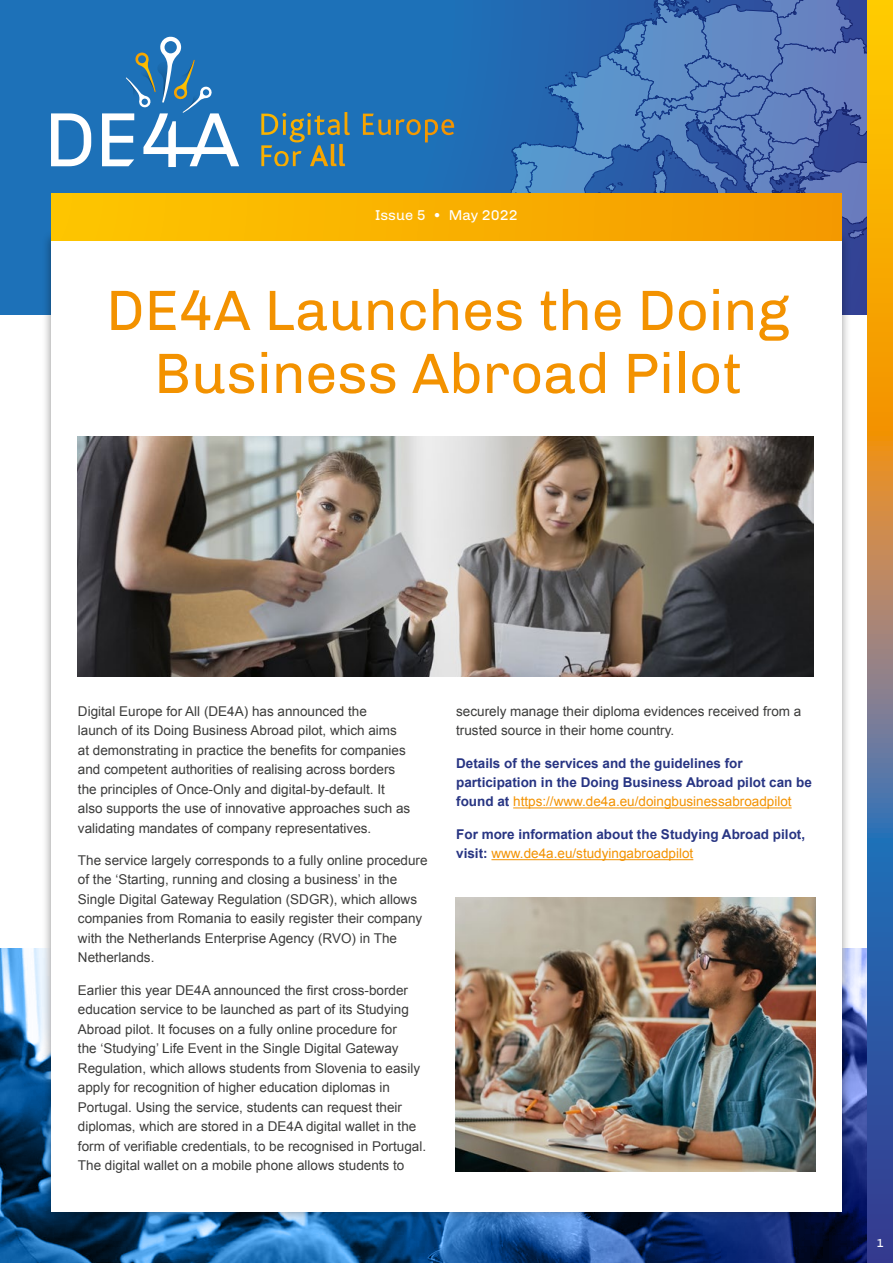
<style>
.page{position:relative;width:893px;height:1263px;background:#fff}
.page>*{position:absolute;margin:0;border:0;box-sizing:border-box;transform-origin:0 0}
.t1{font:57px/63px "Chivo";color:#f39200;text-align:center}
.t2{font:14.55px "Chivo";color:#fff}
.t3{font:13.5px/19.5px "Arial";color:#3c3c3b}
.t4{font:700 13.5px/19.5px "Arial";color:#283583}
.t5{font:12px "Chivo";color:#fff}
.s1{font-weight:400;color:#f39200}
</style>
<div class="page">
<img style="left:0;top:948px;width:867px;height:315px">
<div style="left:0;top:0;width:893px;height:315px;background:#1d71b8"></div>
<div style="left:42px;top:230px;width:809px;height:991px;background:#000;opacity:.4"></div>
<div style="left:51px;top:239px;width:791px;height:973px;background:#fff"></div>
<svg style="left:510px;top:0;width:357px;height:239px"></svg>
<svg style="left:363px;top:114px;width:91px;height:28px"></svg>
<svg style="left:261px;top:112px;width:89px;height:54px"></svg>
<svg style="left:51px;top:113px;width:40px;height:53px"></svg>
<svg style="left:102px;top:36px;width:137px;height:131px"></svg>
<div style="left:51px;top:193px;width:791px;height:47px;background:linear-gradient(to right,#fec600,#f59a00)"></div>
<hr style="left:513px;top:807px;width:279px;height:1px;background:#f39200">
<hr style="left:491px;top:859px;width:202px;height:1px;background:#f39200">
<svg style="left:867px;top:0;width:26px;height:1263px;background:#96825b"></svg>
<img style="left:77px;top:437px;width:736px;height:239px">
<img style="left:455px;top:897px;width:361px;height:274px">
<p class="t2" style="left:375px;top:207px;width:144px">Issue 5 • May 2022</p>
<h1 class="t1" style="left:106px;top:279px;width:685px">DE4A Launches the Doing<br>Business Abroad Pilot</h1>
<p class="t3" style="left:78px;top:701px;width:334px">Digital Europe for All (DE4A) has announced the<br>launch of its Doing Business Abroad pilot, which aims at demonstrating in practice the benefits for companies and competent authorities of realising across borders the principles of Once-Only and digital-by-default. It also supports the use of innovative approaches such as validating mandates of company representatives.</p>
<p class="t3" style="left:78px;top:851px;width:351px">The service largely corresponds to a fully online procedure of the ‘Starting, running and closing a business’ in the Single Digital Gateway Regulation (SDGR), which allows companies from Romania to easily register their company with the Netherlands Enterprise Agency (RVO) in The Netherlands.</p>
<p class="t3" style="left:78px;top:980px;width:350px">Earlier this year DE4A announced the first cross-border education service to be launched as part of its Studying Abroad pilot. It focuses on a fully online procedure for<br>the ‘Studying’ Life Event in the Single Digital Gateway Regulation, which allows students from Slovenia to easily apply for recognition of higher education diplomas in Portugal. Using the service, students can request their diplomas, which are stored in a DE4A digital wallet in the form of verifiable credentials, to be recognised in Portugal.<br>The digital wallet on a mobile phone allows students to</p>
<p class="t3" style="left:456px;top:701px;width:347px">securely manage their diploma evidences received from a trusted source in their home country.</p>
<p class="t4" style="left:456px;top:753px;width:357px">Details of the services and the guidelines for participation in the Doing Business Abroad pilot can be found at <span class="s1">https://www.de4a.eu/doingbusinessabroadpilot</span></p>
<p class="t4" style="left:456px;top:825px;width:350px">For more information about the Studying Abroad pilot, visit: <span class="s1">www.de4a.eu/studyingabroadpilot</span></p>
<p class="t5" style="left:876px;top:1235px;width:9px">1</p>
</div>
